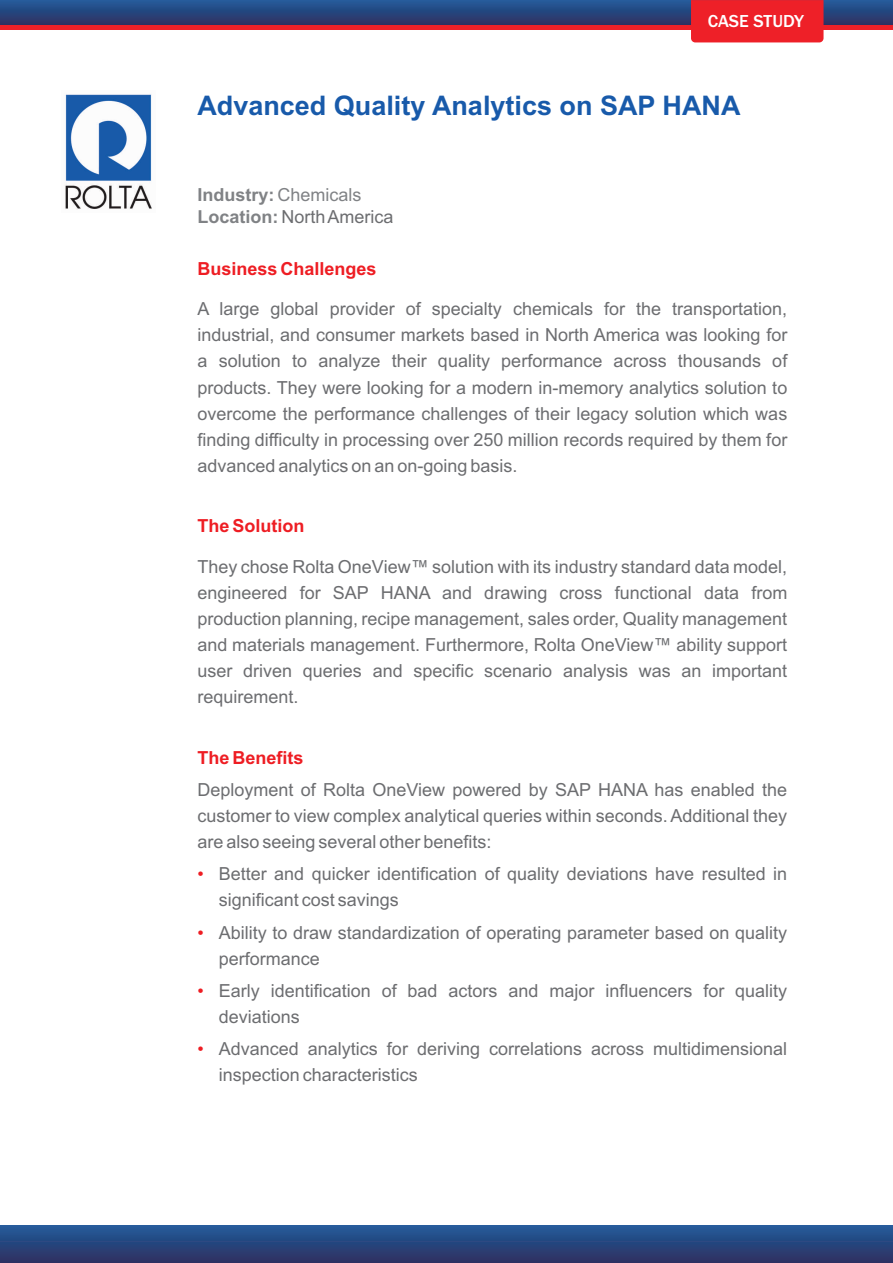
<style>
.page{position:relative;width:893px;height:1263px;background:#fff}
.page>*{position:absolute;margin:0;border:0;box-sizing:border-box;transform-origin:0 0}
.t1{font:700 27px "Arial";color:#185aaa}
.t2{font:18px/26.1px "Arial";color:#6c6d70}
.t3{font:700 18px "Arial";color:#ee1d23}
.t4{font:700 18px/22px "Arial";color:#808285}
.t5{font:500 18px "Franklin Gothic";color:#fff}
.t6{font:18px "Arial";color:#ee1d23}
.s1{font-weight:400}
.s2{font-weight:400;color:#6c6d70}
</style>
<div class="page">
<svg style="left:0;top:0;width:893px;height:25px"></svg>
<div style="left:0;top:25px;width:893px;height:5px;background:#ee2028"></div>
<div style="left:691px;top:0;width:132px;height:42px;background:#ee2028"></div>
<img style="left:65px;top:94px;width:87px;height:115px">
<div style="left:0;top:1225px;width:893px;height:38px;background:linear-gradient(to bottom,#225c9b,#2e3061)"></div>
<p class="t5" style="left:708px;top:15px;width:98px">CASE STUDY</p>
<h1 class="t1" style="left:197px;top:96px;width:545px">Advanced Quality Analytics on SAP HANA</h1>
<p class="t4" style="left:197px;top:185px;width:198px">Industry: <span class="s1">Chemicals<br></span>Location: <span class="s2">North America</span></p>
<p class="t3" style="left:197px;top:262px;width:181px">Business Challenges</p>
<p class="t2" style="left:197px;top:297px;width:591px;text-align:justify">A large global provider of specialty chemicals for the transportation, industrial, and consumer markets based in North America was looking for a solution to analyze their quality performance across thousands of products. They were looking for a modern in-memory analytics solution to overcome the performance challenges of their legacy solution which was finding difficulty in processing over 250 million records required by them for advanced analytics on an on-going basis.</p>
<p class="t3" style="left:197px;top:519px;width:109px">The Solution</p>
<p class="t2" style="left:197px;top:555px;width:591px;text-align:justify">They chose Rolta OneView™ solution with its industry standard data model, engineered for SAP HANA and drawing cross functional data from production planning, recipe management, sales order, Quality management and materials management. Furthermore, Rolta OneView™ ability support user driven queries and specific scenario analysis was an important requirement.</p>
<p class="t3" style="left:197px;top:750px;width:108px">The Benefits</p>
<p class="t2" style="left:197px;top:778px;width:591px;text-align:justify">Deployment of Rolta OneView powered by SAP HANA has enabled the customer to view complex analytical queries within seconds. Additional they are also seeing several other benefits:</p>
<p class="t2" style="left:219px;top:863px;width:570px">Better and quicker identification of quality deviations have resulted in significant cost savings</p>
<p class="t2" style="left:219px;top:921px;width:570px">Ability to draw standardization of operating parameter based on quality performance</p>
<p class="t2" style="left:219px;top:979px;width:570px">Early identification of bad actors and major influencers for quality deviations</p>
<p class="t2" style="left:219px;top:1037px;width:570px">Advanced analytics for deriving correlations across multidimensional inspection characteristics</p>
<p class="t6" style="left:197px;top:867px;width:8px">•</p>
<p class="t6" style="left:197px;top:925px;width:8px">•</p>
<p class="t6" style="left:197px;top:984px;width:8px">•</p>
<p class="t6" style="left:197px;top:1042px;width:8px">•</p>
</div>
